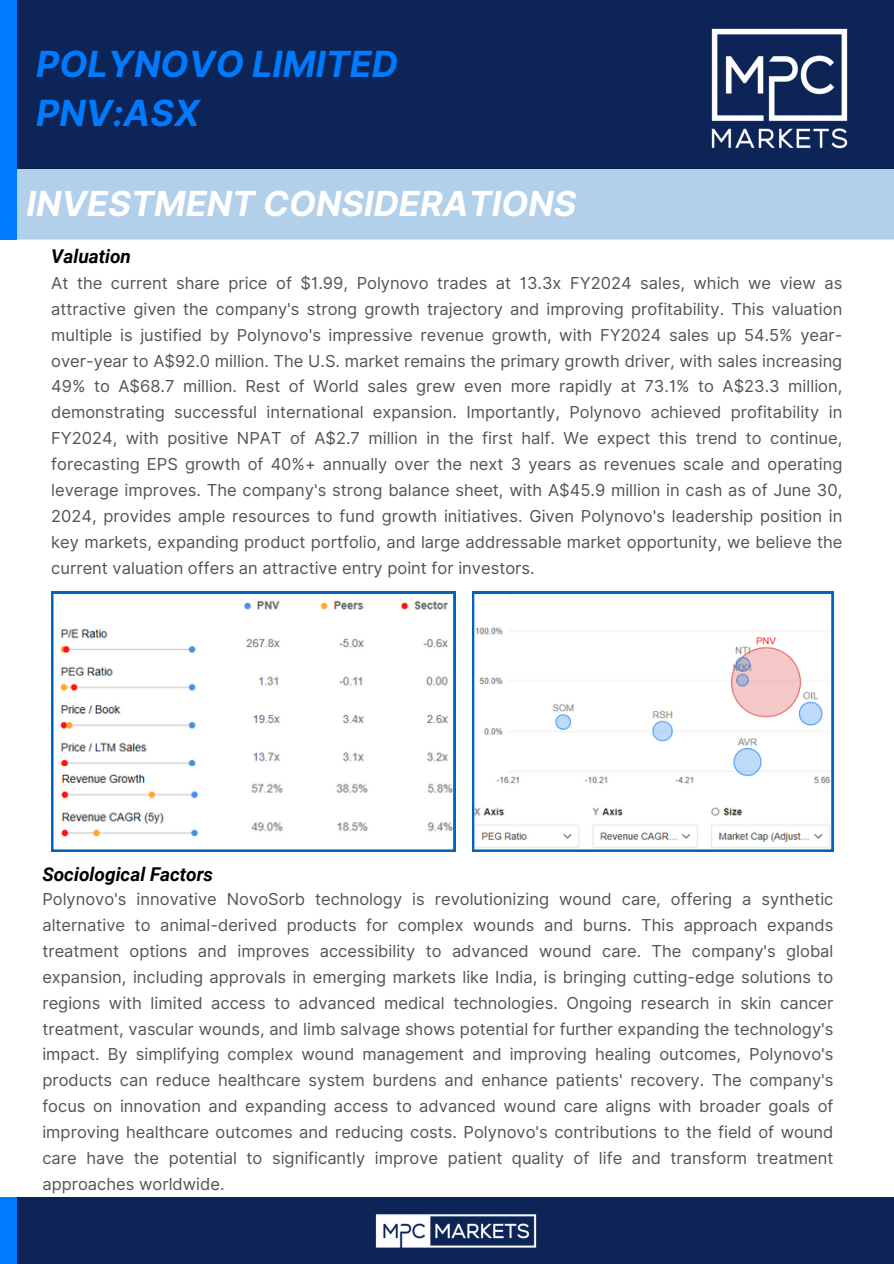
<style>
.page{position:relative;width:894px;height:1264px;background:#fff}
.page>*{position:absolute;margin:0;border:0;box-sizing:border-box;transform-origin:0 0}
.t1{font:italic 700 36px/49.5px "Inter";color:#007bff}
.t2{font:italic 700 34.5px "Inter";color:#fff}
.t3{font:italic 700 19.05px "Roboto";color:#000}
.t4{font:16.5px/25.8px "Inter";color:#545454;text-align:justify}
</style>
<div class="page">
<div style="left:0;top:1197px;width:893px;height:66px;background:#0d2457"></div>
<div style="left:0;top:1197px;width:17px;height:66px;background:#007bff"></div>
<img style="left:375px;top:1214px;width:162px;height:34px">
<div style="left:17px;top:168px;width:876px;height:71px;background:#b3d0ea"></div>
<div style="left:0;top:0;width:893px;height:168px;background:#0d2457"></div>
<div style="left:0;top:0;width:17px;height:239px;background:#007bff"></div>
<img style="left:711px;top:28px;width:137px;height:121px">
<svg style="left:472px;top:591px;width:361px;height:260px"></svg>
<svg style="left:51px;top:591px;width:404px;height:260px"></svg>
<p class="t1" style="left:36px;top:39px;width:363px">POLYNOVO LIMITED<br>PNV:ASX</p>
<p class="t2" style="left:26px;top:183px;width:551px">INVESTMENT CONSIDERATIONS</p>
<p class="t3" style="left:51px;top:245px;width:81px">Valuation</p>
<h2 class="t4" style="left:51px;top:270px;width:792px">At the current share price of $1.99, Polynovo trades at 13.3x FY2024 sales, which we view as attractive given the company's strong growth trajectory and improving profitability. This valuation multiple is justified by Polynovo's impressive revenue growth, with FY2024 sales up 54.5% year&shy;over-year to A$92.0 million. The U.S. market remains the primary growth driver, with sales increasing 49% to A$68.7 million. Rest of World sales grew even more rapidly at 73.1% to A$23.3 million, demonstrating successful international expansion. Importantly, Polynovo achieved profitability in FY2024, with positive NPAT of A$2.7 million in the first half. We expect this trend to continue, forecasting EPS growth of 40%+ annually over the next 3 years as revenues scale and operating leverage improves. The company's strong balance sheet, with A$45.9 million in cash as of June 30, 2024, provides ample resources to fund growth initiatives. Given Polynovo's leadership position in key markets, expanding product portfolio, and large addressable market opportunity, we believe the current valuation offers an attractive entry point for investors.</h2>
<p class="t3" style="left:42px;top:863px;width:172px">Sociological Factors</p>
<p class="t4" style="left:42px;top:886px;width:792px">Polynovo's innovative NovoSorb technology is revolutionizing wound care, offering a synthetic alternative to animal-derived products for complex wounds and burns. This approach expands treatment options and improves accessibility to advanced wound care. The company's global expansion, including approvals in emerging markets like India, is bringing cutting-edge solutions to regions with limited access to advanced medical technologies. Ongoing research in skin cancer treatment, vascular wounds, and limb salvage shows potential for further expanding the technology's impact. By simplifying complex wound management and improving healing outcomes, Polynovo's products can reduce healthcare system burdens and enhance patients' recovery. The company's focus on innovation and expanding access to advanced wound care aligns with broader goals of improving healthcare outcomes and reducing costs. Polynovo's contributions to the field of wound care have the potential to significantly improve patient quality of life and transform treatment approaches worldwide.</p>
</div>
